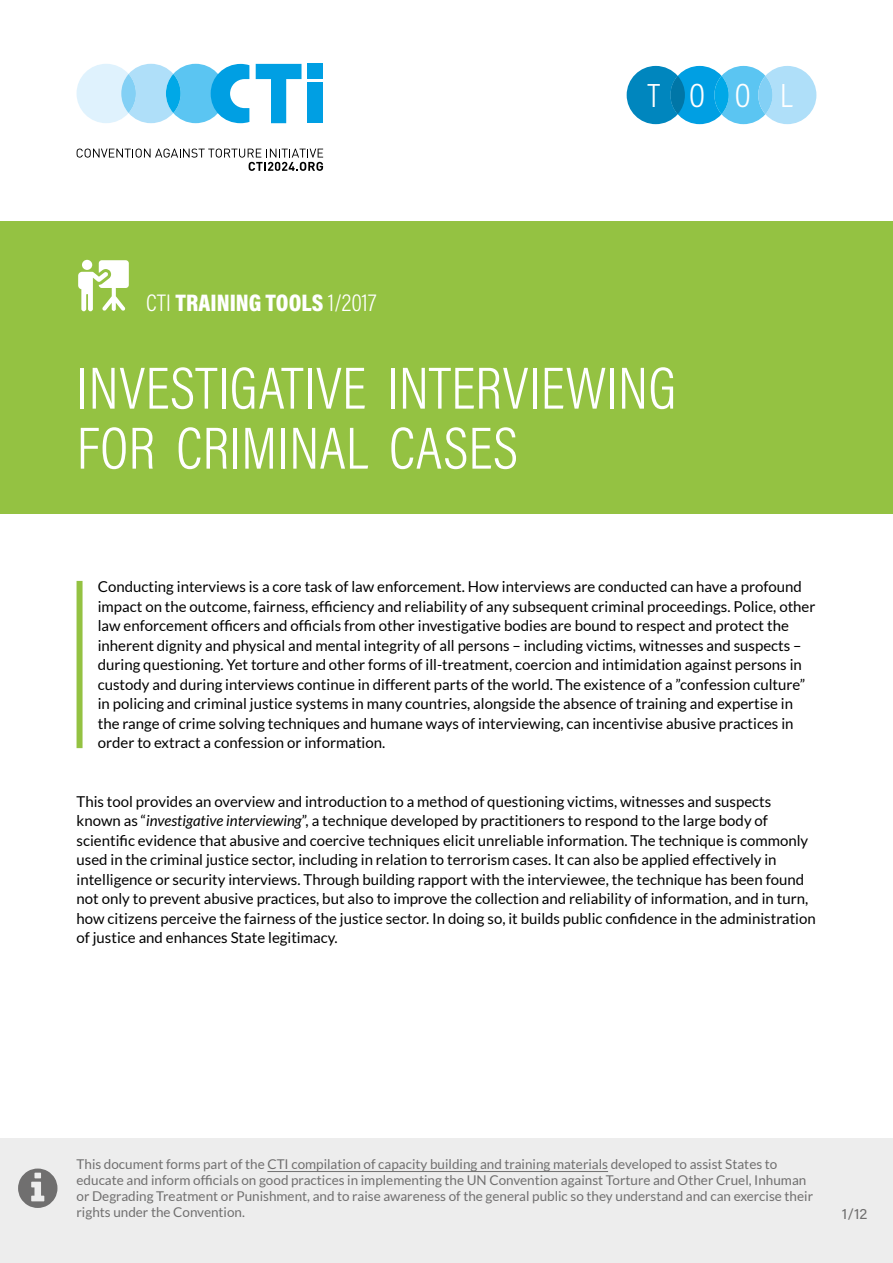
<style>
.page{position:relative;width:893px;height:1263px;background:#fff}
.page>*{position:absolute;margin:0;border:0;box-sizing:border-box;transform-origin:0 0}
.t1{font:300 60px/60px "Acumin Pro Cond";color:#fff}
.t2{font:300 33.75px "Acumin Pro Cond";color:#fff}
.t3{font:900 24.15px "Acumin Pro Cond";color:#fff}
.t4{font:15px/19.5px "Lato";color:#000}
.t5{font:15px "Acumin Pro";color:#706f6f}
.t6{font:13.5px/16.2px "Lato";color:#706f6f}
.s1{font-weight:300}
.s2{font-style:italic}
</style>
<div class="page">
<div style="left:0;top:1138px;width:893px;height:125px;background:#ededed"></div>
<svg style="left:77px;top:149px;width:246px;height:22px"></svg>
<div style="left:308px;top:64px;width:15px;height:15px;background:#009fe3"></div>
<div style="left:308px;top:82px;width:15px;height:41px;background:#009fe3"></div>
<svg style="left:256px;top:64px;width:45px;height:59px"></svg>
<svg style="left:77px;top:64px;width:172px;height:59px;background:#95d7f5"></svg>
<svg style="left:627px;top:66px;width:189px;height:58px;background:#60bde6"></svg>
<svg style="left:758px;top:76px;width:15px;height:38px"></svg>
<div style="left:714px;top:76px;width:15px;height:38px;background:#00a8e7;border-radius:50%"></div>
<svg style="left:670px;top:76px;width:15px;height:38px"></svg>
<div style="left:0;top:222px;width:893px;height:292px;background:#94c242"></div>
<hr style="left:267px;top:1171px;width:341px;height:1px;background:#706f6f">
<svg style="left:18px;top:1168px;width:39px;height:40px"></svg>
<div style="left:77px;top:581px;width:6px;height:167px;background:#94c242"></div>
<svg style="left:78px;top:260px;width:51px;height:51px"></svg>
<h3 class="t3" style="left:146px;top:287px;width:232px"><span class="s1">CTI</span> TRAINING TOOLS <span class="s1">1/2017</span></h3>
<h2 class="t2" style="left:648px;top:74px;width:147px">T O O L</h2>
<h1 class="t1" style="left:77px;top:357px;width:601px">INVESTIGATIVE INTERVIEWING<br>FOR CRIMINAL CASES</h1>
<p class="t4" style="left:98px;top:577px;width:719px">Conducting interviews is a core task of law enforcement. How interviews are conducted can have a profound impact on the outcome, fairness, efficiency and reliability of any subsequent criminal proceedings. Police, other law enforcement officers and officials from other investigative bodies are bound to respect and protect the inherent dignity and physical and mental integrity of all persons – including victims, witnesses and suspects – during questioning. Yet torture and other forms of ill-treatment, coercion and intimidation against persons in custody and during interviews continue in different parts of the world. The existence of a ”confession culture” in policing and criminal justice systems in many countries, alongside the absence of training and expertise in the range of crime solving techniques and humane ways of interviewing, can incentivise abusive practices in order to extract a confession or information.</p>
<p class="t4" style="left:77px;top:791px;width:741px">This tool provides an overview and introduction to a method of questioning victims, witnesses and suspects known as “<span class="s2">investigative interviewing</span>”, a technique developed by practitioners to respond to the large body of scientific evidence that abusive and coercive techniques elicit unreliable information. The technique is commonly used in the criminal justice sector, including in relation to terrorism cases. It can also be applied effectively in intelligence or security interviews. Through building rapport with the interviewee, the technique has been found not only to prevent abusive practices, but also to improve the collection and reliability of information, and in turn, how citizens perceive the fairness of the justice sector. In doing so, it builds public confidence in the administration of justice and enhances State legitimacy.</p>
<p class="t6" style="left:77px;top:1155px;width:738px">This document forms part of the CTI compilation of capacity building and training materials developed to assist States to educate and inform officials on good practices in implementing the UN Convention against Torture and Other Cruel, Inhuman or Degrading Treatment or Punishment, and to raise awareness of the general public so they understand and can exercise their rights under the Convention.</p>
<p class="t5" style="left:842px;top:1203px;width:27px">1/12</p>
</div>
